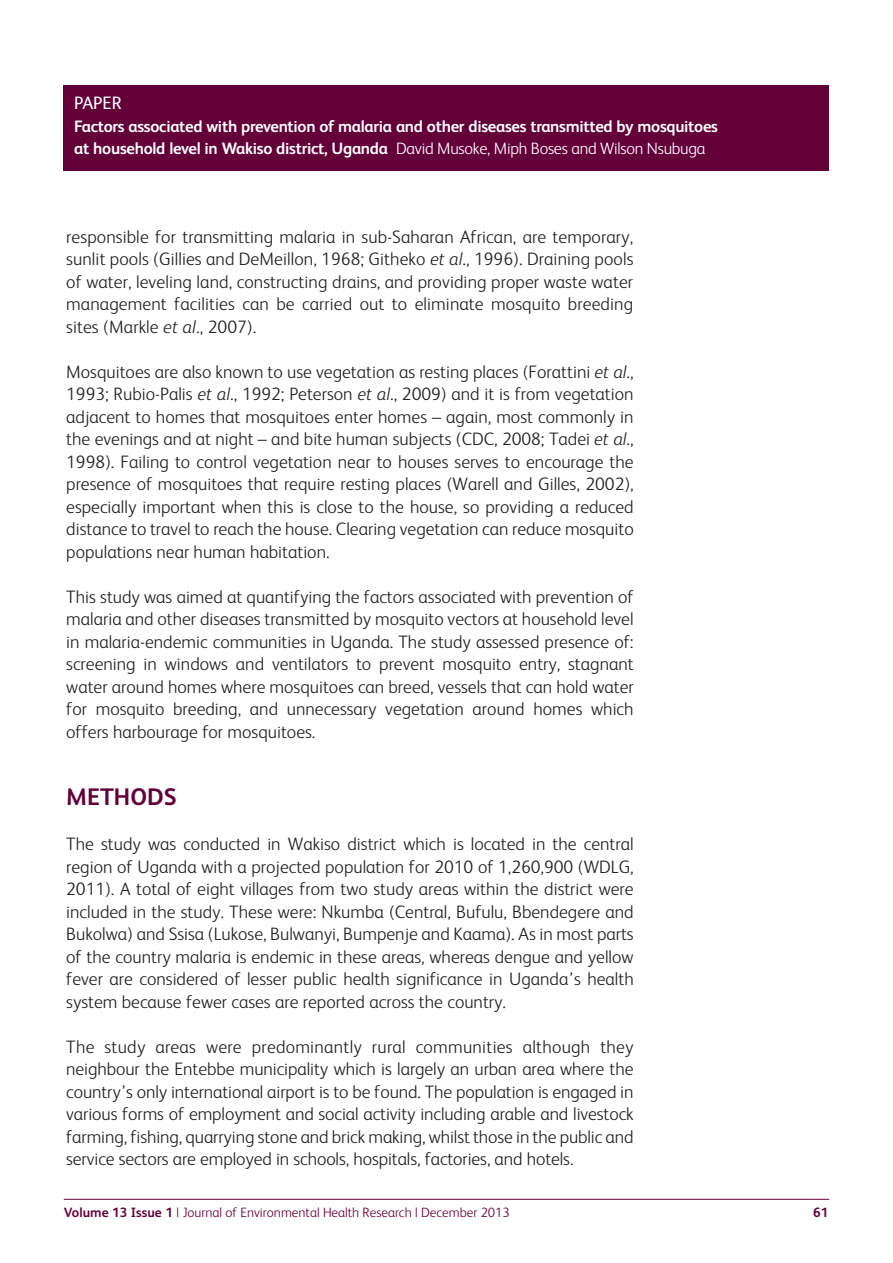
<style>
.page{position:relative;width:893px;height:1263px;background:#fff}
.page>*{position:absolute;margin:0;border:0;box-sizing:border-box;transform-origin:0 0}
.t1{font:700 24px "FS Albert";color:#640039}
.t2{font:300 18px/22.5px "FS Albert";color:#212125;text-align:justify}
.t3{font:18px "FS Albert";color:#fff}
.t4{font:700 16.5px/22.5px "FS Albert";letter-spacing:-.015em;color:#fff}
.t5{font:300 13.5px "FS Albert";color:#640039}
.t6{font:700 13.5px "FS Albert";color:#640039}
.s1{font-weight:300}
.s2{font-style:italic}
.s3{font-weight:700}
</style>
<div class="page">
<hr style="left:64px;top:1199px;width:765px;height:1px;background:#640039">
<div style="left:64px;top:85px;width:765px;height:85px;background:#640039"></div>
<p class="t3" style="left:74px;top:97px;width:49px">PAPER</p>
<p class="t4" style="left:74px;top:116px;width:645px">Factors associated with prevention of malaria and other diseases transmitted by mosquitoes at household level in Wakiso district, Uganda <span class="s1">David Musoke, Miph Boses and Wilson Nsubuga</span></p>
<p class="t2" style="left:66px;top:227px;width:569px">responsible for transmitting malaria in sub-Saharan African, are temporary, sunlit pools (Gillies and DeMeillon, 1968; Githeko <span class="s2">et al</span>., 1996). Draining pools of water, leveling land, constructing drains, and providing proper waste water management facilities can be carried out to eliminate mosquito breeding sites (Markle <span class="s2">et al</span>., 2007).</p>
<p class="t2" style="left:66px;top:362px;width:569px">Mosquitoes are also known to use vegetation as resting places (Forattini <span class="s2">et al</span>., 1993; Rubio-Palis <span class="s2">et al</span>., 1992; Peterson <span class="s2">et al</span>., 2009) and it is from vegetation adjacent to homes that mosquitoes enter homes – again, most commonly in the evenings and at night – and bite human subjects (CDC, 2008; Tadei <span class="s2">et al</span>., 1998). Failing to control vegetation near to houses serves to encourage the presence of mosquitoes that require resting places (Warell and Gilles, 2002), especially important when this is close to the house, so providing a reduced distance to travel to reach the house. Clearing vegetation can reduce mosquito populations near human habitation.</p>
<p class="t2" style="left:66px;top:587px;width:569px">This study was aimed at quantifying the factors associated with prevention of malaria and other diseases transmitted by mosquito vectors at household level in malaria-endemic communities in Uganda. The study assessed presence of: screening in windows and ventilators to prevent mosquito entry, stagnant water around homes where mosquitoes can breed, vessels that can hold water for mosquito breeding, and unnecessary vegetation around homes which offers harbourage for mosquitoes.</p>
<h1 class="t1" style="left:66px;top:788px;width:112px">METHODS</h1>
<p class="t2" style="left:66px;top:835px;width:569px">The study was conducted in Wakiso district which is located in the central region of Uganda with a projected population for 2010 of 1,260,900 (WDLG, 2011). A total of eight villages from two study areas within the district were included in the study. These were: Nkumba (Central, Bufulu, Bbendegere and Bukolwa) and Ssisa (Lukose, Bulwanyi, Bumpenje and Kaama). As in most parts of the country malaria is endemic in these areas, whereas dengue and yellow fever are considered of lesser public health significance in Uganda’s health system because fewer cases are reported across the country.</p>
<p class="t2" style="left:66px;top:1037px;width:569px">The study areas were predominantly rural communities although they neighbour the Entebbe municipality which is largely an urban area where the country’s only international airport is to be found. The population is engaged in various forms of employment and social activity including arable and livestock farming, fishing, quarrying stone and brick making, whilst those in the public and service sectors are employed in schools, hospitals, factories, and hotels.</p>
<p class="t5" style="left:64px;top:1208px;width:448px"><span class="s3">Volume 13 Issue 1</span> | Journal of Environmental Health Research | December 2013</p>
<p class="t6" style="left:813px;top:1208px;width:17px">61</p>
</div>
